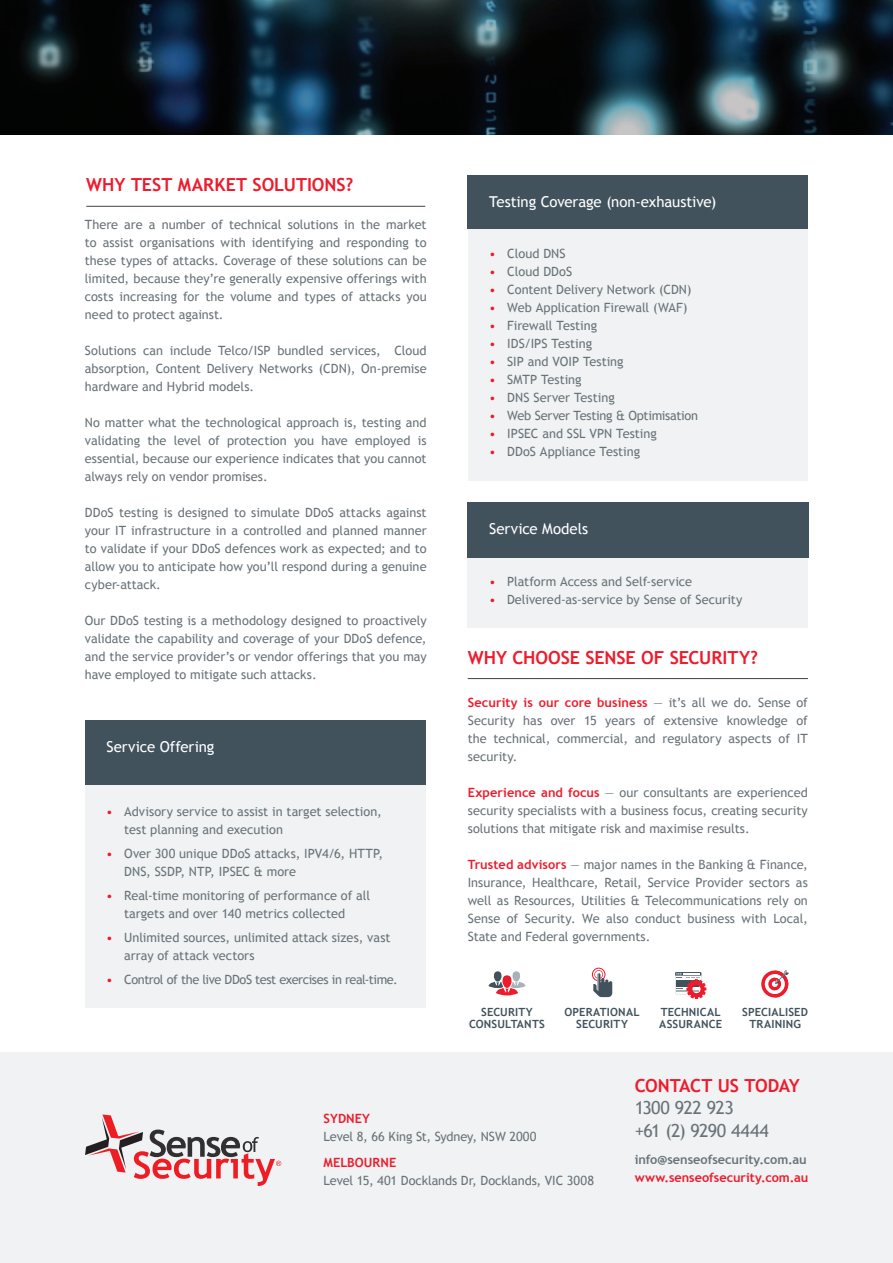
<style>
.page{position:relative;width:893px;height:1263px;background:#fff}
.page>*{position:absolute;margin:0;border:0;box-sizing:border-box;transform-origin:0 0}
.RED_HEADING{font:700 18px "Trebuchet MS";letter-spacing:-.005em;color:#ee1b2c}
.t1{font:18px/22.5px "Trebuchet MS";letter-spacing:-.03em;color:#687379}
.t2{font:15px "Trebuchet MS";letter-spacing:-.005em;color:#fff}
.t3{font:12.75px/18px "Trebuchet MS";color:#687379;text-align:justify}
.t4{font:12.75px "Trebuchet MS";letter-spacing:-.035em;color:#687379}
.t5{font:12.75px "Trebuchet MS";letter-spacing:-.02em;color:#687379}
.t6{font:700 12.75px "Trebuchet MS";letter-spacing:-.005em;color:#687379}
.t7{font:700 12.75px "Trebuchet MS";color:#ee1b2c}
.t8{font:700 11.25px/12px "Trebuchet MS";letter-spacing:.015em;color:#41525c;text-align:center}
.s1{color:#ee1b2c}
.s2{font-weight:700;color:#ee1b2c}
</style>
<div class="page">
<img style="left:0;top:0;width:893px;height:135px">
<hr style="left:468px;top:678px;width:340px;height:1px;background:#404041">
<div style="left:468px;top:227px;width:340px;height:254px;background:#f0f2f3"></div>
<div style="left:468px;top:175px;width:340px;height:53px;background:#41525c"></div>
<svg style="left:675px;top:972px;width:31px;height:27px"></svg>
<svg style="left:488px;top:971px;width:38px;height:24px"></svg>
<svg style="left:761px;top:970px;width:27px;height:27px"></svg>
<div style="left:765px;top:974px;width:20px;height:20px;background:#fff;border-radius:50%"></div>
<svg style="left:768px;top:977px;width:13px;height:13px"></svg>
<svg style="left:772px;top:970px;width:17px;height:27px"></svg>
<svg style="left:592px;top:968px;width:20px;height:29px"></svg>
<div style="left:0;top:1052px;width:893px;height:211px;background:#f0f2f3"></div>
<svg style="left:85px;top:1114px;width:196px;height:71px"></svg>
<hr style="left:86px;top:206px;width:339px;height:1px;background:#404041">
<div style="left:85px;top:785px;width:340px;height:223px;background:#f0f2f3"></div>
<div style="left:85px;top:720px;width:340px;height:65px;background:#41525c"></div>
<div style="left:468px;top:556px;width:340px;height:72px;background:#f0f2f3"></div>
<div style="left:468px;top:502px;width:341px;height:55px;background:#41525c"></div>
<p class="RED_HEADING" style="left:86px;top:174px;width:268px">WHY TEST MARKET SOLUTIONS?</p>
<p class="t3" style="left:85px;top:216px;width:343px">There are a number of technical solutions in the market to assist organisations with identifying and responding to these types of attacks. Coverage of these solutions can be limited, because they’re generally expensive offerings with costs increasing for the volume and types of attacks you need to protect against.</p>
<p class="t3" style="left:85px;top:342px;width:343px">Solutions can include Telco/ISP bundled services, Cloud absorption, Content Delivery Networks (CDN), On-premise hardware and Hybrid models.</p>
<p class="t3" style="left:85px;top:414px;width:343px">No matter what the technological approach is, testing and validating the level of protection you have employed is essential, because our experience indicates that you cannot always rely on vendor promises.</p>
<p class="t3" style="left:85px;top:504px;width:343px">DDoS testing is designed to simulate DDoS attacks against your IT infrastructure in a controlled and planned manner to validate if your DDoS defences work as expected; and to allow you to anticipate how you’ll respond during a genuine cyber-attack.</p>
<p class="t3" style="left:85px;top:612px;width:343px">Our DDoS testing is a methodology designed to proactively validate the capability and coverage of your DDoS defence, and the service provider’s or vendor offerings that you may have employed to mitigate such attacks.</p>
<p class="t2" style="left:106px;top:738px;width:110px">Service Offering</p>
<p class="t3" style="left:124px;top:802px;width:259px;text-indent:-18px"><span class="s1">•</span> Advisory service to assist in target selection, test planning and execution</p>
<p class="t3" style="left:124px;top:844px;width:261px;text-indent:-18px"><span class="s1">•</span> Over 300 unique DDoS attacks, IPV4/6, HTTP,<br>DNS, SSDP, NTP, IPSEC &amp; more</p>
<p class="t3" style="left:106px;top:886px;width:265px;text-align:center"><span class="s1">•</span> Real-time monitoring of performance of all targets and over 140 metrics collected</p>
<p class="t3" style="left:124px;top:928px;width:268px;text-indent:-18px"><span class="s1">•</span> Unlimited sources, unlimited attack sizes, vast array of attack vectors</p>
<p class="t4" style="left:106px;top:972px;width:293px"><span class="s1">•</span> Control of the live DDoS test exercises in real-time.</p>
<p class="t2" style="left:489px;top:193px;width:229px">Testing Coverage (non-exhaustive)</p>
<p class="t3" style="left:489px;top:244px;width:78px"><span class="s1">•</span> Cloud DNS</p>
<p class="t3" style="left:489px;top:262px;width:84px"><span class="s1">•</span> Cloud DDoS</p>
<p class="t3" style="left:489px;top:280px;width:204px"><span class="s1">•</span> Content Delivery Network (CDN)</p>
<p class="t3" style="left:489px;top:298px;width:200px"><span class="s1">•</span> Web Application Firewall (WAF)</p>
<p class="t3" style="left:489px;top:316px;width:109px"><span class="s1">•</span> Firewall Testing</p>
<p class="t3" style="left:489px;top:334px;width:104px"><span class="s1">•</span> IDS/IPS Testing</p>
<p class="t3" style="left:489px;top:352px;width:136px"><span class="s1">•</span> SIP and VOIP Testing</p>
<p class="t3" style="left:489px;top:370px;width:94px"><span class="s1">•</span> SMTP Testing</p>
<p class="t3" style="left:489px;top:388px;width:127px"><span class="s1">•</span> DNS Server Testing</p>
<p class="t5" style="left:489px;top:408px;width:210px"><span class="s1">•</span> Web Server Testing &amp; Optimisation</p>
<p class="t3" style="left:489px;top:424px;width:169px"><span class="s1">•</span> IPSEC and SSL VPN Testing</p>
<p class="t3" style="left:489px;top:442px;width:152px"><span class="s1">•</span> DDoS Appliance Testing</p>
<p class="t2" style="left:489px;top:520px;width:101px">Service Models</p>
<p class="t3" style="left:489px;top:573px;width:204px"><span class="s1">•</span> Platform Access and Self-service</p>
<p class="t3" style="left:489px;top:591px;width:255px"><span class="s1">•</span> Delivered-as-service by Sense of Security</p>
<p class="RED_HEADING" style="left:468px;top:646px;width:292px">WHY CHOOSE SENSE OF SECURITY?</p>
<p class="t3" style="left:468px;top:694px;width:342px"><span class="s2">Security is our core business</span> — it’s all we do. Sense of Security has over 15 years of extensive knowledge of the technical, commercial, and regulatory aspects of IT security.</p>
<p class="t3" style="left:468px;top:784px;width:342px"><span class="s2">Experience and focus</span> — our consultants are experienced security specialists with a business focus, creating security solutions that mitigate risk and maximise results.</p>
<p class="t3" style="left:468px;top:856px;width:342px"><span class="s2">Trusted advisors</span> — major names in the Banking &amp; Finance, Insurance, Healthcare, Retail, Service Provider sectors as well as Resources, Utilities &amp; Telecommunications rely on Sense of Security. We also conduct business with Local, State and Federal governments.</p>
<p class="t8" style="left:469px;top:1006px;width:77px">SECURITY<br>CONSULTANTS</p>
<p class="t8" style="left:742px;top:1006px;width:67px">SPECIALISED<br>TRAINING</p>
<p class="t8" style="left:564px;top:1006px;width:77px">OPERATIONAL<br>SECURITY</p>
<p class="t8" style="left:659px;top:1006px;width:64px;text-align:left">TECHNICAL<br>ASSURANCE</p>
<p class="t3" style="left:324px;top:1109px;width:215px"><span class="s2">SYDNEY<br></span>Level 8, 66 King St, Sydney, NSW 2000</p>
<p class="t3" style="left:324px;top:1154px;width:272px"><span class="s2">MELBOURNE<br></span>Level 15, 401 Docklands Dr, Docklands, VIC 3008</p>
<p class="RED_HEADING" style="left:635px;top:1074px;width:166px">CONTACT US TODAY</p>
<p class="t1" style="left:635px;top:1097px;width:136px">1300 922 923<br>+61 (2) 9290 4444</p>
<p class="t6" style="left:635px;top:1152px;width:174px">info@senseofsecurity.com.au</p>
<p class="t7" style="left:635px;top:1170px;width:175px">www.senseofsecurity.com.au</p>
</div>
